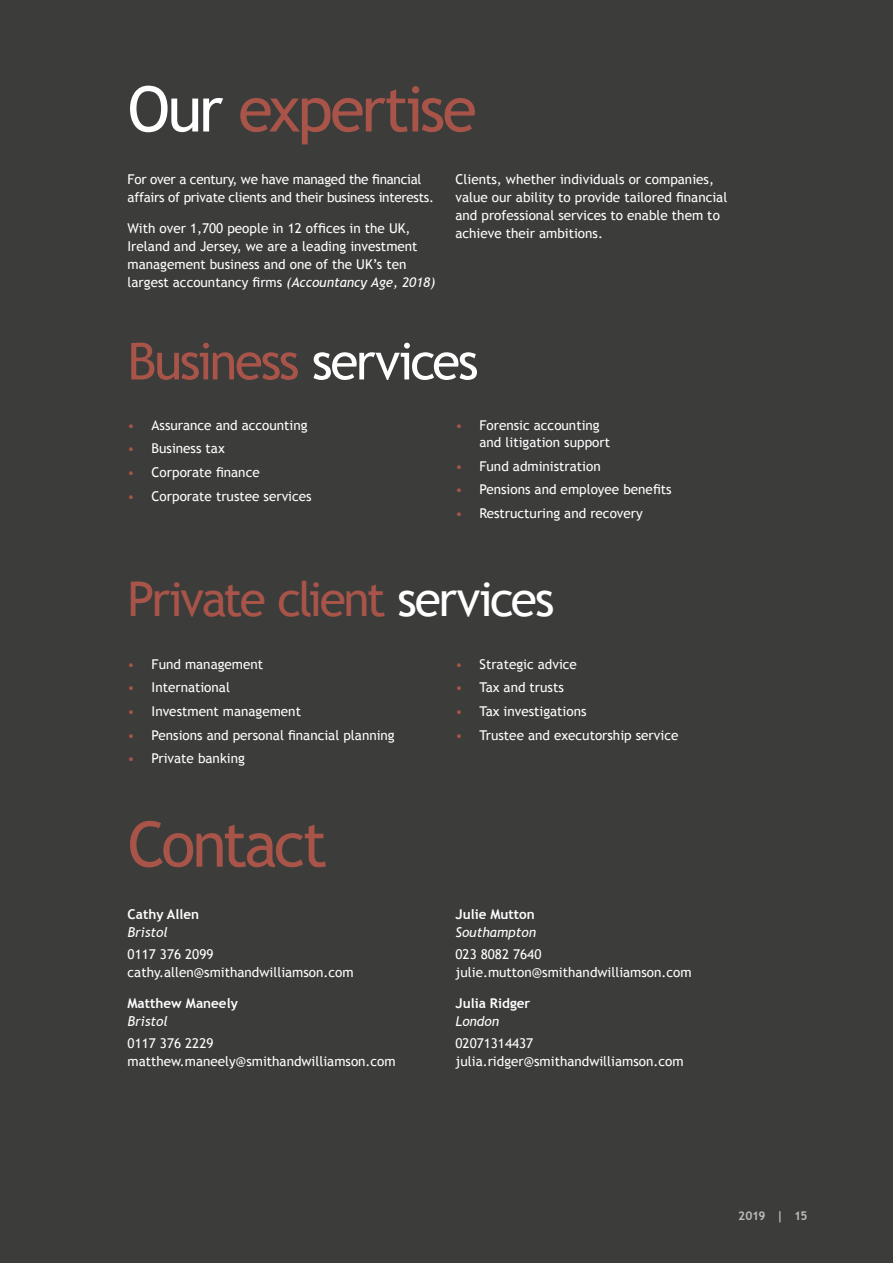
<style>
.page{position:relative;width:893px;height:1263px;background:#3c3c3b}
.page>*{position:absolute;margin:0;border:0;box-sizing:border-box;transform-origin:0 0}
.t1{font:63px "Trebuchet MS";letter-spacing:-.05em;color:#a85449}
.t2{font:51px "Trebuchet MS";letter-spacing:-.045em;color:#a85449}
.t3{font:48px "Trebuchet MS";letter-spacing:-.055em;color:#a85449}
.t4{font:13.5px/18px "Trebuchet MS";color:#fff}
.t5{font:13.5px/18px "Trebuchet MS";letter-spacing:-.02em;color:#fff}
.t6{font:700 13.5px "Trebuchet MS";color:#fff}
.t7{font:italic 13.5px "Trebuchet MS";color:#fff}
.t8{font:700 12px "Trebuchet MS";letter-spacing:-.04em;color:#bcbcbc}
.s1{color:#fff}
.s2{font-style:italic}
.s3{color:#a85449}
</style>
<div class="page">
<h1 class="t1" style="left:128px;top:72px;width:351px"><span class="s1">Our</span> expertise</h1>
<p class="t5" style="left:128px;top:170px;width:308px">For over a century, we have managed the financial affairs of private clients and their business interests.</p>
<p class="t4" style="left:128px;top:219px;width:309px">With over 1,700 people in 12 offices in the UK, Ireland and Jersey, we are a leading investment management business and one of the UK’s ten largest accountancy firms <span class="s2">(Accountancy Age, 2018)</span></p>
<p class="t4" style="left:455px;top:170px;width:273px">Clients, whether individuals or companies, value our ability to provide tailored financial and professional services to enable them to achieve their ambitions.</p>
<h2 class="t2" style="left:128px;top:331px;width:353px">Business <span class="s1">services</span></h2>
<p class="t4" style="left:128px;top:416px;width:181px"><span class="s3">•</span> Assurance and accounting</p>
<p class="t4" style="left:128px;top:440px;width:99px"><span class="s3">•</span> Business tax</p>
<p class="t4" style="left:128px;top:463px;width:134px"><span class="s3">•</span> Corporate finance</p>
<p class="t4" style="left:128px;top:487px;width:186px"><span class="s3">•</span> Corporate trustee services</p>
<p class="t4" style="left:479px;top:417px;width:132px;line-height:17.2px;text-indent:-24px"><span class="s3">•</span> Forensic accounting and litigation support</p>
<p class="t4" style="left:455px;top:457px;width:147px"><span class="s3">•</span> Fund administration</p>
<p class="t4" style="left:455px;top:481px;width:218px"><span class="s3">•</span> Pensions and employee benefits</p>
<p class="t4" style="left:455px;top:504px;width:189px"><span class="s3">•</span> Restructuring and recovery</p>
<h3 class="t3" style="left:128px;top:571px;width:428px">Private client <span class="s1">services</span></h3>
<p class="t4" style="left:128px;top:655px;width:137px"><span class="s3">•</span> Fund management</p>
<p class="t4" style="left:128px;top:679px;width:104px"><span class="s3">•</span> International</p>
<p class="t4" style="left:128px;top:702px;width:175px"><span class="s3">•</span> Investment management</p>
<p class="t4" style="left:128px;top:726px;width:269px"><span class="s3">•</span> Pensions and personal financial planning</p>
<p class="t4" style="left:128px;top:749px;width:119px"><span class="s3">•</span> Private banking</p>
<h1 class="t1" style="left:128px;top:807px;width:201px">Contact</h1>
<p class="t6" style="left:128px;top:906px;width:73px">Cathy Allen</p>
<p class="t7" style="left:128px;top:924px;width:42px">Bristol</p>
<p class="t4" style="left:128px;top:946px;width:228px">0117 376 2099 cathy.allen@smithandwilliamson.com</p>
<p class="t6" style="left:128px;top:995px;width:112px">Matthew Maneely</p>
<p class="t7" style="left:128px;top:1013px;width:42px">Bristol</p>
<p class="t4" style="left:128px;top:1035px;width:270px">0117 376 2229 matthew.maneely@smithandwilliamson.com</p>
<p class="t4" style="left:455px;top:655px;width:123px"><span class="s3">•</span> Strategic advice</p>
<p class="t4" style="left:455px;top:679px;width:110px"><span class="s3">•</span> Tax and trusts</p>
<p class="t4" style="left:455px;top:702px;width:133px"><span class="s3">•</span> Tax investigations</p>
<p class="t4" style="left:455px;top:726px;width:224px"><span class="s3">•</span> Trustee and executorship service</p>
<p class="t6" style="left:455px;top:906px;width:81px">Julie Mutton</p>
<p class="t7" style="left:455px;top:924px;width:82px">Southampton</p>
<p class="t4" style="left:455px;top:946px;width:238px">023 8082 7640 julie.mutton@smithandwilliamson.com</p>
<p class="t6" style="left:455px;top:995px;width:76px">Julia Ridger</p>
<p class="t7" style="left:455px;top:1013px;width:45px">London</p>
<p class="t4" style="left:455px;top:1035px;width:230px">02071314437 julia.ridger@smithandwilliamson.com</p>
<p class="t8" style="left:738px;top:1209px;width:71px">2019 | 15</p>
</div>
